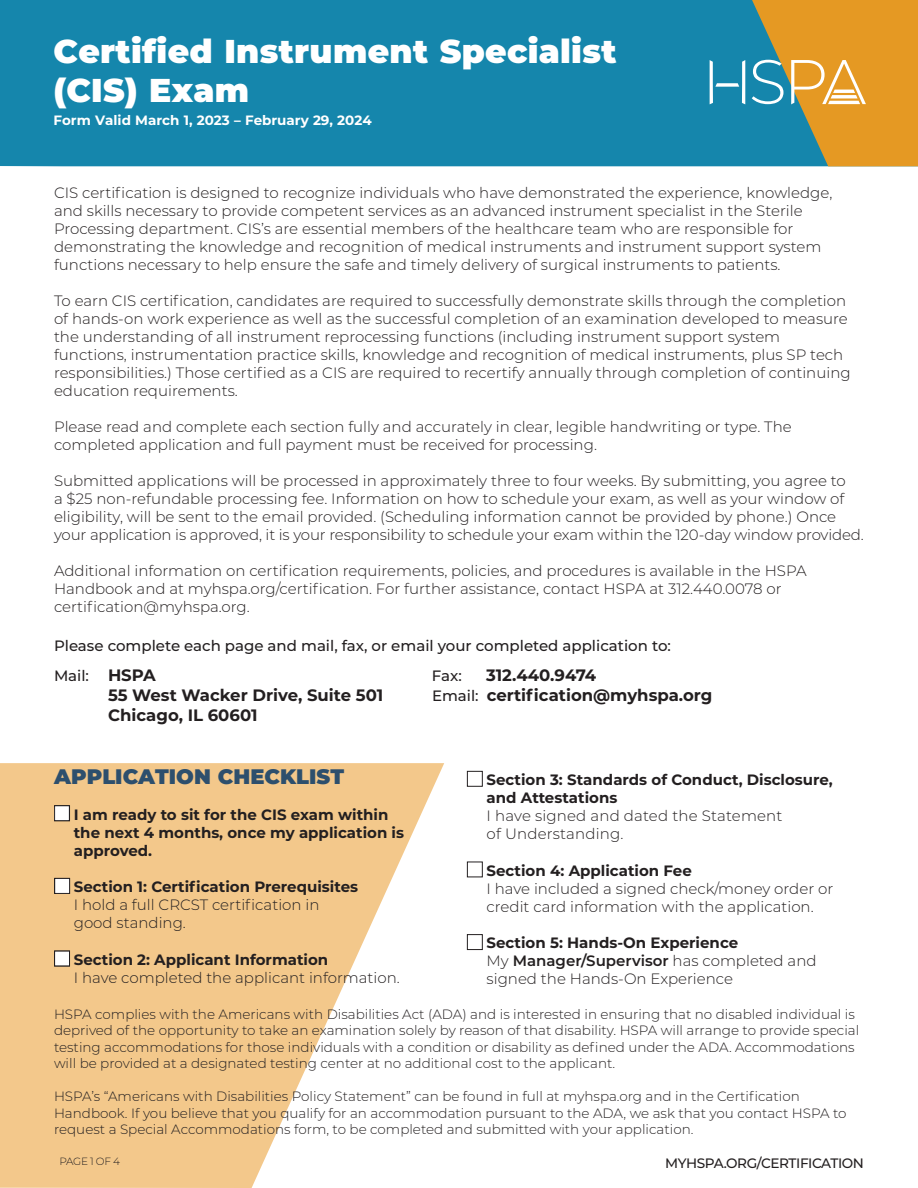
<style>
.page{position:relative;width:918px;height:1188px;background:#fff}
.page>*{position:absolute;margin:0;border:0;box-sizing:border-box;transform-origin:0 0}
.t1{font:900 33px/39px "Montserrat";letter-spacing:.01em;color:#fff}
.t2{font:900 21px "Montserrat";color:#2d4f6d}
.t3{font:700 16.5px "Montserrat";color:#231f20}
.t4{font:300 15px/18px "Montserrat";color:#231f20}
.t5{font:700 15px/18px "Montserrat";color:#231f20}
.t6{font:500 15px "Montserrat";color:#231f20}
.t7{font:500 13.65px "Montserrat";letter-spacing:-.03em;color:#231f20}
.t8{font:300 13.5px/16.5px "Montserrat";color:#231f20}
.t9{font:700 13.5px "Montserrat";color:#fff}
.t10{font:300 10.5px "Montserrat";letter-spacing:-.035em;color:#231f20}
.s1{font-weight:700;font-size:16.5px}
.s2{font-weight:500;font-size:15px}
.s3{font-weight:700}
.s4{font-weight:300}
.s5{font-weight:600}
</style>
<div class="page">
<svg style="left:0;top:763px;width:444px;height:425px;fill:#f3c88b"></svg>
<div style="left:467px;top:771px;width:16px;height:16px;border:1px solid #231f20"></div>
<div style="left:467px;top:862px;width:16px;height:15px;border:1px solid #231f20"></div>
<div style="left:467px;top:934px;width:16px;height:16px;border:1px solid #231f20"></div>
<div style="left:0;top:0;width:752px;height:166px;background:#1586ac"></div>
<svg style="left:710px;top:60px;width:35px;height:44px"></svg>
<svg style="left:752px;top:0;width:166px;height:166px;background:#b8994a"></svg>
<div style="left:55px;top:806px;width:14px;height:15px;background:#fff"></div>
<div style="left:54px;top:805px;width:16px;height:16px;border:1px solid #231f20"></div>
<div style="left:55px;top:878px;width:15px;height:15px;background:#fff"></div>
<div style="left:54px;top:878px;width:16px;height:16px;border:1px solid #231f20"></div>
<div style="left:55px;top:951px;width:15px;height:15px;background:#fff"></div>
<div style="left:54px;top:951px;width:16px;height:15px;border:1px solid #231f20"></div>
<p class="t1" style="left:54px;top:30px;width:565px">Certified Instrument Specialist (CIS) Exam</p>
<p class="t9" style="left:54px;top:111px;width:320px">Form Valid March 1, 2023 – February 29, 2024</p>
<p class="t4" style="left:54px;top:183px;width:780px">CIS certification is designed to recognize individuals who have demonstrated the experience, knowledge, and skills necessary to provide competent services as an advanced instrument specialist in the Sterile Processing department. CIS’s are essential members of the healthcare team who are responsible for demonstrating the knowledge and recognition of medical instruments and instrument support system functions necessary to help ensure the safe and timely delivery of surgical instruments to patients.</p>
<p class="t4" style="left:54px;top:291px;width:798px">To earn CIS certification, candidates are required to successfully demonstrate skills through the completion of hands-on work experience as well as the successful completion of an examination developed to measure the understanding of all instrument reprocessing functions (including instrument support system functions, instrumentation practice skills, knowledge and recognition of medical instruments, plus SP tech responsibilities.) Those certified as a CIS are required to recertify annually through completion of continuing education requirements.</p>
<p class="t4" style="left:54px;top:417px;width:739px">Please read and complete each section fully and accurately in clear, legible handwriting or type. The completed application and full payment must be received for processing.</p>
<p class="t4" style="left:54px;top:471px;width:811px">Submitted applications will be processed in approximately three to four weeks. By submitting, you agree to<br>a $25 non-refundable processing fee. Information on how to schedule your exam, as well as your window of eligibility, will be sent to the email provided. (Scheduling information cannot be provided by phone.) Once your application is approved, it is your responsibility to schedule your exam within the 120-day window provided.</p>
<p class="t4" style="left:54px;top:561px;width:754px">Additional information on certification requirements, policies, and procedures is available in the HSPA<br>Handbook and at myhspa.org/certification. For further assistance, contact HSPA at 312.440.0078 or certification@myhspa.org.</p>
<p class="t6" style="left:54px;top:635px;width:618px">Please complete each page and mail, fax, or email your completed application to:</p>
<p class="t6" style="left:54px;top:666px;width:103px">Mail: <span class="s1">HSPA</span></p>
<p class="t6" style="left:432px;top:666px;width:31px">Fax:</p>
<p class="t3" style="left:486px;top:664px;width:112px">312.440.9474</p>
<p class="t3" style="left:108px;top:683px;width:277px">55 West Wacker Drive, Suite 501</p>
<p class="t3" style="left:432px;top:683px;width:282px"><span class="s2">Email:</span> certification@myhspa.org</p>
<p class="t3" style="left:108px;top:703px;width:151px">Chicago, IL 60601</p>
<p class="t2" style="left:54px;top:761px;width:291px">APPLICATION CHECKLIST</p>
<p class="t5" style="left:74px;top:804px;width:332px">I am ready to sit for the CIS exam within the next 4 months, once my application is approved.</p>
<p class="t4" style="left:74px;top:877px;width:286px"><span class="s3">Section 1: Certification Prerequisites<br></span>I hold a full CRCST certification in good standing.</p>
<p class="t4" style="left:74px;top:950px;width:328px"><span class="s3">Section 2: Applicant Information<br></span>I have completed the applicant information.</p>
<p class="t5" style="left:487px;top:770px;width:348px">Section 3: Standards of Conduct, Disclosure, and Attestations<br><span class="s4">I have signed and dated the Statement<br>of Understanding.</span></p>
<p class="t4" style="left:487px;top:861px;width:348px"><span class="s3">Section 4: Application Fee<br></span>I have included a signed check/money order or credit card information with the application.</p>
<p class="t4" style="left:487px;top:934px;width:331px"><span class="s3">Section 5: Hands-On Experience<br></span>My <span class="s5">Manager/Supervisor</span> has completed and signed the Hands-On Experience</p>
<p class="t8" style="left:54px;top:1005px;width:807px">HSPA complies with the Americans with Disabilities Act (ADA) and is interested in ensuring that no disabled individual is deprived of the opportunity to take an examination solely by reason of that disability. HSPA will arrange to provide special testing accommodations for those individuals with a condition or disability as defined under the ADA. Accommodations will be provided at a designated testing center at no additional cost to the applicant.</p>
<p class="t8" style="left:54px;top:1088px;width:794px">HSPA’s “Americans with Disabilities Policy Statement” can be found in full at myhspa.org and in the Certification<br>Handbook. If you believe that you qualify for an accommodation pursuant to the ADA, we ask that you contact HSPA to request a Special Accommodations form, to be completed and submitted with your application.</p>
<p class="t10" style="left:60px;top:1154px;width:62px">PAGE 1 OF 4</p>
<p class="t7" style="left:665px;top:1154px;width:200px">MYHSPA.ORG/CERTIFICATION</p>
</div>
